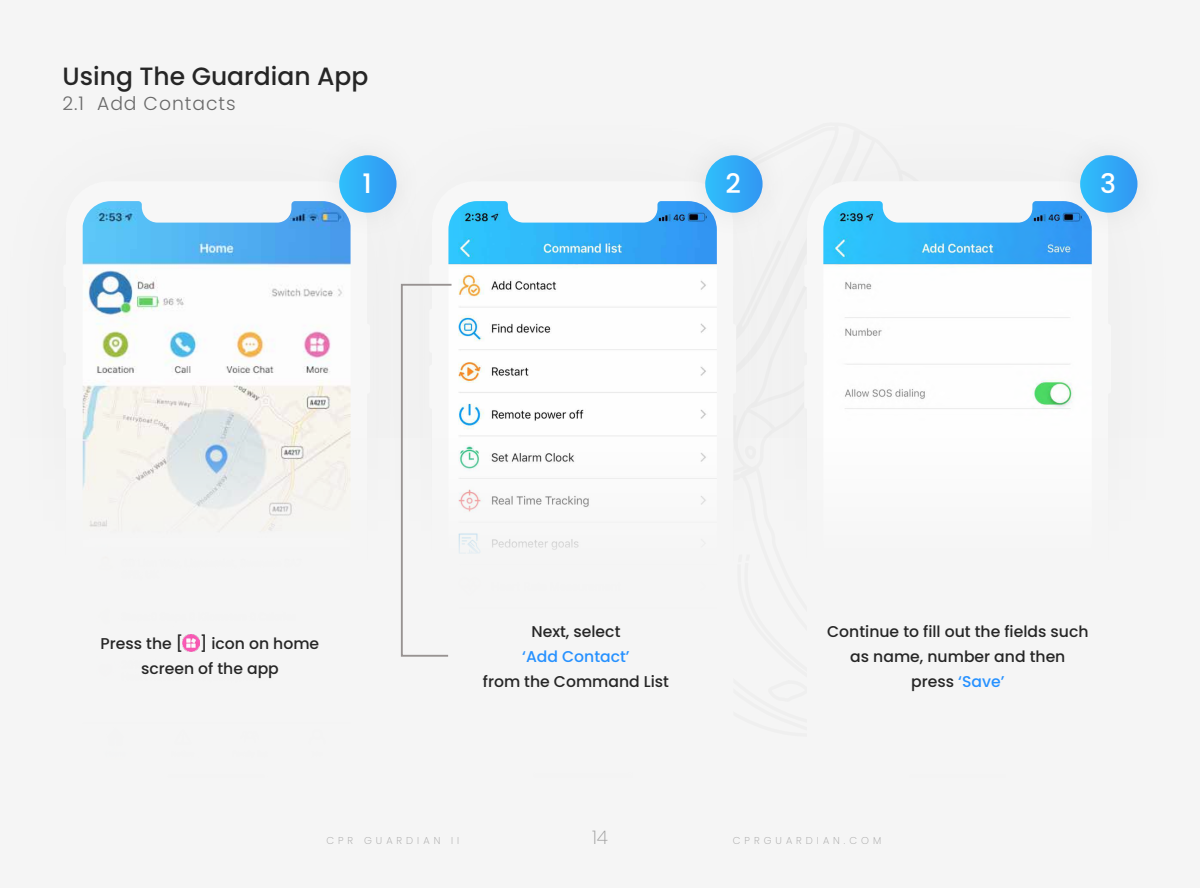
<style>
.page{position:relative;width:1200px;height:888px;background:#f5f5f5}
.page>*{position:absolute;margin:0;border:0;box-sizing:border-box;transform-origin:0 0}
.t1{font:500 26.81px "Poppins";color:#fff}
.t2{font:500 25px "Poppins";color:#262626}
.t3{font:300 18.75px "Poppins";letter-spacing:.05em;color:#696969}
.t4{font:200 18.75px "Poppins";color:#9e9e9e}
.t5{font:500 15.62px/25px "Poppins";color:#262626;text-align:center}
.t6{font:500 15.62px "Poppins";color:#2691ff}
.t7{font:200 10px "Poppins";letter-spacing:.4em;color:#9e9e9e}
.s1{color:#2691ff}
</style>
<div class="page">
<img style="left:83px;top:201px;width:253px;height:451px">
<div style="left:308px;top:124px;width:119px;height:120px;background:#000;opacity:.08"></div>
<img style="left:183px;top:634px;width:17px;height:17px">
<div style="left:336px;top:88px;width:493px;height:800px;background:#f5f5f5"></div>
<img style="left:448px;top:201px;width:263px;height:353px">
<div style="left:674px;top:124px;width:119px;height:120px;background:#000;opacity:.08"></div>
<svg style="left:705px;top:155px;width:58px;height:58px"></svg>
<div style="left:711px;top:88px;width:489px;height:800px;background:#f5f5f5"></div>
<img style="left:823px;top:201px;width:269px;height:208px">
<div style="left:1049px;top:124px;width:119px;height:120px;background:#000;opacity:.08"></div>
<svg style="left:1080px;top:155px;width:58px;height:58px;background:#36acf6"></svg>
<svg style="left:400px;top:283px;width:53px;height:374px"></svg>
<h2 class="t2" style="left:63px;top:62px;width:307px">Using The Guardian App</h2>
<p class="t3" style="left:63px;top:93px;width:174px">2.1 Add Contacts</p>
<h1 class="t1" style="left:363px;top:168px;width:11px">1</h1>
<h1 class="t1" style="left:726px;top:168px;width:17px">2</h1>
<h1 class="t1" style="left:1100px;top:168px;width:17px">3</h1>
<p class="t5" style="left:101px;top:631px;width:220px">Press the [ ] icon on home screen of the app</p>
<p class="t5" style="left:531px;top:618px;width:91px">Next, select</p>
<p class="t6" style="left:522px;top:647px;width:109px">‘Add Contact’</p>
<p class="t5" style="left:483px;top:668px;width:188px">from the Command List</p>
<p class="t5" style="left:827px;top:618px;width:263px">Continue to fill out the fields such as name, number and then press <span class="s1">‘Save’</span></p>
<p class="t7" style="left:326px;top:835px;width:134px">CPR GUARDIAN II</p>
<p class="t4" style="left:592px;top:826px;width:17px">14</p>
<p class="t7" style="left:733px;top:835px;width:150px">CPRGUARDIAN.COM</p>
</div>
